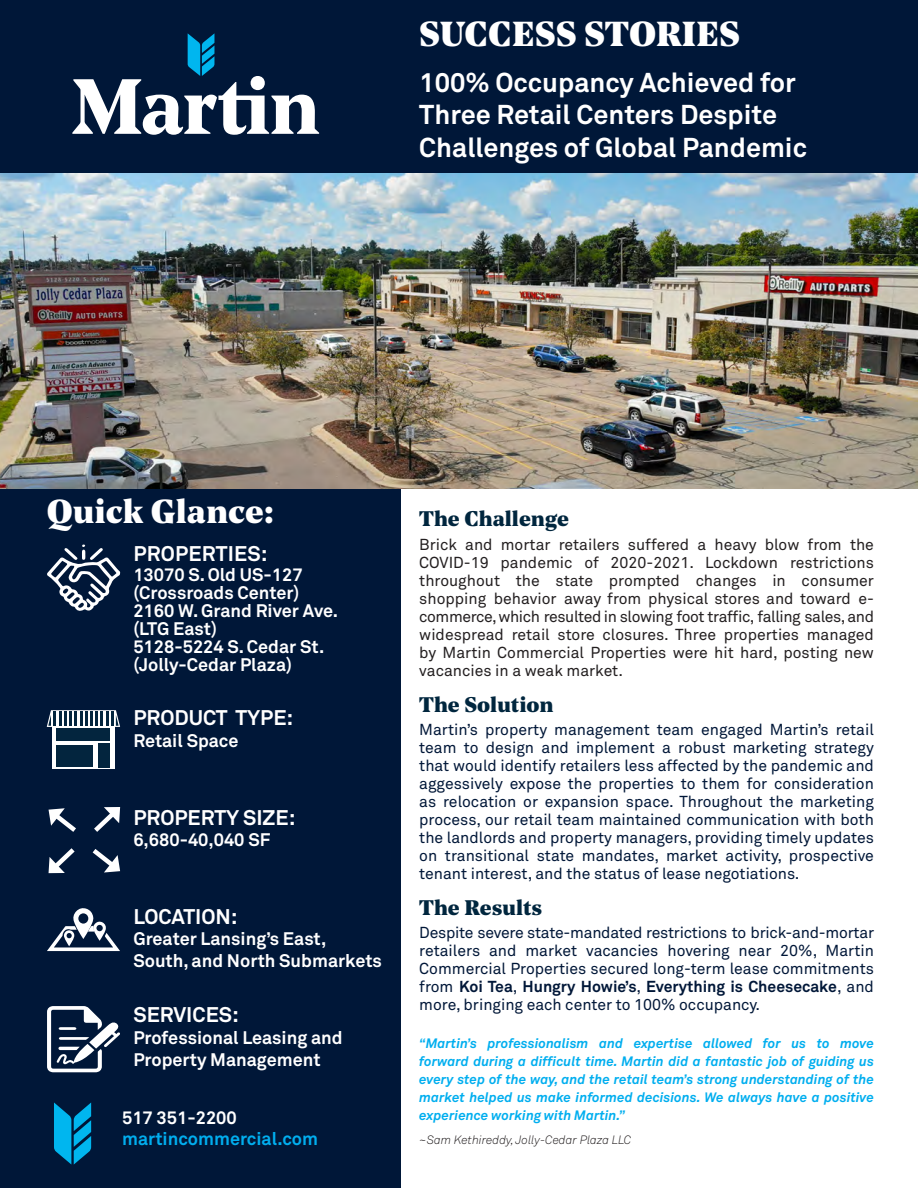
<style>
.page{position:relative;width:918px;height:1188px;background:#fff}
.page>*{position:absolute;margin:0;border:0;box-sizing:border-box;transform-origin:0 0}
.t1{font:900 34.5px "Noe Text";color:#fff}
.t2{font:900 33px "Noe Text";color:#fff}
.t3{font:700 27px/32.4px "Akkurat Pro";color:#fff}
.t4{font:700 21px "Akkurat Pro";color:#fff}
.t5{font:900 21px "Noe Text";color:#00263e}
.t6{font:700 18px/18px "Akkurat Pro";color:#fff}
.t7{font:700 18px "Akkurat Pro";color:#00aeef}
.t8{font:15.75px/18px "Akkurat Pro";color:#001738;text-align:justify}
.t9{font:15.75px/18px "Akkurat Pro";color:#231f20;text-align:justify}
.t10{font:italic 700 13.5px/18px "Akkurat Pro";color:#00aeef;text-align:justify}
.t11{font:italic 300 12px "Akkurat Pro";color:#231f20}
.s1{font-weight:700}
</style>
<div class="page">
<div style="left:0;top:0;width:918px;height:174px;background:#001738"></div>
<div style="left:0;top:214px;width:401px;height:974px;background:#001738"></div>
<img style="left:0;top:174px;width:918px;height:314px">
<svg style="left:72px;top:33px;width:247px;height:102px"></svg>
<svg style="left:54px;top:1102px;width:37px;height:63px"></svg>
<svg style="left:47px;top:544px;width:73px;height:67px"></svg>
<svg style="left:47px;top:908px;width:73px;height:43px"></svg>
<svg style="left:47px;top:1006px;width:73px;height:66px"></svg>
<svg style="left:94px;top:807px;width:27px;height:25px"></svg>
<svg style="left:92px;top:849px;width:28px;height:24px"></svg>
<svg style="left:48px;top:848px;width:27px;height:26px"></svg>
<svg style="left:48px;top:808px;width:28px;height:24px"></svg>
<div style="left:52px;top:711px;width:63px;height:58px;background:#fff"></div>
<div style="left:56px;top:745px;width:37px;height:21px;background:#03253e"></div>
<div style="left:98px;top:743px;width:12px;height:25px;background:#03253e"></div>
<div style="left:57px;top:728px;width:53px;height:13px;background:#03253e"></div>
<svg style="left:46px;top:710px;width:74px;height:17px"></svg>
<hr style="left:111px;top:711px;width:3px;height:15px;background:#03253e">
<h1 class="t1" style="left:419px;top:8px;width:322px">SUCCESS STORIES</h1>
<h3 class="t3" style="left:419px;top:66px;width:389px">100% Occupancy Achieved for<br>Three Retail Centers Despite<br>Challenges of Global Pandemic</h3>
<h2 class="t2" style="left:47px;top:487px;width:229px">Quick Glance:</h2>
<h3 class="t4" style="left:134px;top:541px;width:136px">PROPERTIES:</h3>
<p class="t6" style="left:133px;top:565px;width:206px">13070 S. Old US-127 (Crossroads Center)<br>2160 W. Grand River Ave. (LTG East)<br>5128-5224 S. Cedar St. (Jolly-Cedar Plaza)</p>
<h3 class="t4" style="left:133px;top:705px;width:161px">PRODUCT TYPE:</h3>
<p class="t6" style="left:133px;top:731px;width:107px">Retail Space</p>
<h3 class="t4" style="left:133px;top:804px;width:164px">PROPERTY SIZE:</h3>
<p class="t6" style="left:133px;top:831px;width:138px">6,680-40,040 SF</p>
<h3 class="t4" style="left:133px;top:903px;width:106px">LOCATION:</h3>
<p class="t6" style="left:133px;top:928px;width:250px;line-height:21.6px">Greater Lansing’s East,<br>South, and North Submarkets</p>
<h3 class="t4" style="left:133px;top:1002px;width:107px">SERVICES:</h3>
<p class="t6" style="left:133px;top:1027px;width:211px;line-height:21.6px">Professional Leasing and<br>Property Management</p>
<p class="t6" style="left:122px;top:1108px;width:116px">517 351-2200</p>
<p class="t7" style="left:122px;top:1127px;width:198px">martincommercial.com</p>
<h3 class="t5" style="left:419px;top:503px;width:151px">The Challenge</h3>
<p class="t9" style="left:419px;top:535px;width:456px">Brick and mortar retailers suffered a heavy blow from the COVID-19 pandemic of 2020-2021. Lockdown restrictions throughout the state prompted changes in consumer shopping behavior away from physical stores and toward e&shy;commerce, which resulted in slowing foot traffic, falling sales, and widespread retail store closures. Three properties managed by Martin Commercial Properties were hit hard, posting new vacancies in a weak market.</p>
<h3 class="t5" style="left:419px;top:688px;width:136px">The Solution</h3>
<p class="t8" style="left:419px;top:721px;width:456px">Martin’s property management team engaged Martin’s retail team to design and implement a robust marketing strategy that would identify retailers less affected by the pandemic and aggessively expose the properties to them for consideration as relocation or expansion space. Throughout the marketing process, our retail team maintained communication with both the landlords and property managers, providing timely updates on transitional state mandates, market activity, prospective tenant interest, and the status of lease negotiations.</p>
<h3 class="t5" style="left:419px;top:892px;width:124px">The Results</h3>
<p class="t8" style="left:419px;top:924px;width:456px">Despite severe state-mandated restrictions to brick-and-mortar retailers and market vacancies hovering near 20%, Martin Commercial Properties secured long-term lease commitments from <span class="s1">Koi Tea</span>, <span class="s1">Hungry Howie’s</span>, <span class="s1">Everything is Cheesecake</span>, and more, bringing each center to 100% occupancy.</p>
<p class="t10" style="left:419px;top:1034px;width:456px">“Martin’s professionalism and expertise allowed for us to move forward during a difficult time. Martin did a fantastic job of guiding us every step of the way, and the retail team’s strong understanding of the market helped us make informed decisions. We always have a positive experience working with Martin.”</p>
<p class="t11" style="left:419px;top:1132px;width:214px">~Sam Kethireddy, Jolly-Cedar Plaza LLC</p>
</div>
